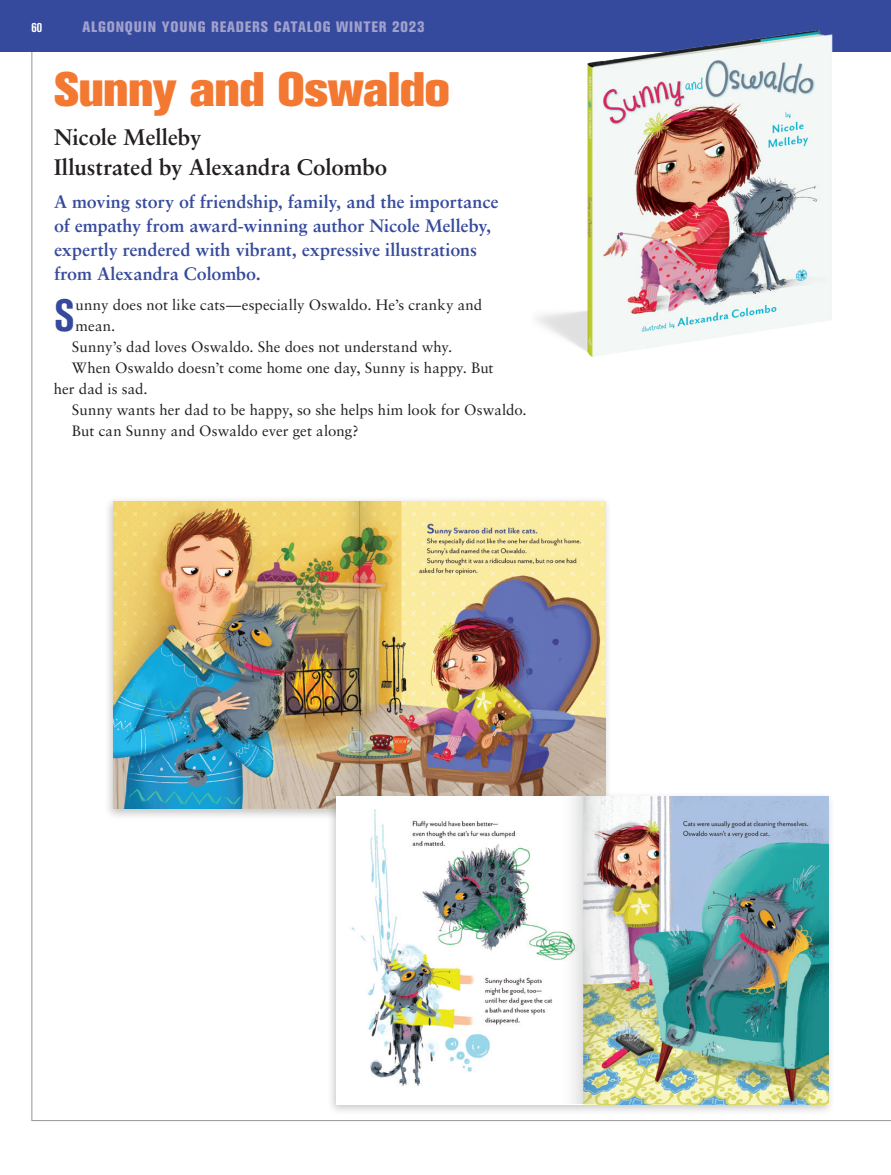
<style>
.page{position:relative;width:891px;height:1175px;background:#fff}
.page>*{position:absolute;margin:0;border:0;box-sizing:border-box;transform-origin:0 0}
.t1{font:800 48px "Akzidenz Grotesk BQ";letter-spacing:-.005em;color:#f37932}
.t2{font:44.7px "Akzidenz Grotesk BQ Bd Cnd SC850";color:#354a9c}
.t3{font:700 22.5px/30px "Sabon LT Std";letter-spacing:-.005em;color:#231f20}
.t4{font:700 18px/24px "Sabon LT Std";color:#354a9c}
.t5{font:15px "Sabon LT Std";letter-spacing:.005em;color:#231f20}
.t6{font:15px "Akzidenz Grotesk BQ X Bd Cnd Alt";letter-spacing:.055em;color:#a1a1ce}
.t7{font:700 condensed 13.5px "Akzidenz Grotesk BQ";color:#fff}
</style>
<div class="page">
<div style="left:0;top:0;width:891px;height:52px;background:#354a9c"></div>
<div style="left:103px;top:496px;width:509px;height:324px;background:#231f20;opacity:.25"></div>
<img style="left:113px;top:501px;width:493px;height:308px">
<img style="left:360px;top:501px;width:58px;height:290px">
<img style="left:311px;top:501px;width:49px;height:308px">
<div style="left:327px;top:791px;width:508px;height:324px;background:#231f20;opacity:.25"></div>
<img style="left:337px;top:796px;width:492px;height:308px">
<img style="left:583px;top:796px;width:59px;height:308px">
<svg style="left:534px;top:796px;width:49px;height:308px"></svg>
<img style="left:536px;top:30px;width:297px;height:327px">
<p class="t7" style="left:32px;top:19px;width:12px">60</p>
<p class="t6" style="left:82px;top:18px;width:344px">ALGONQUIN YOUNG READERS CATALOG WINTER 2023</p>
<h1 class="t1" style="left:54px;top:61px;width:398px">Sunny and Oswaldo</h1>
<h3 class="t3" style="left:54px;top:122px;width:335px">Nicole Melleby<br>Illustrated by Alexandra Colombo</h3>
<p class="t4" style="left:54px;top:189px;width:446px">A moving story of friendship, family, and the importance of empathy from award-winning author Nicole Melleby, expertly rendered with vibrant, expressive illustrations from Alexandra Colombo.</p>
<h2 class="t2" style="left:54px;top:290px;width:22px">S</h2>
<p class="t5" style="left:76px;top:296px;width:408px">unny does not like cats—especially Oswaldo. He’s cranky and</p>
<p class="t5" style="left:76px;top:317px;width:41px">mean.</p>
<p class="t5" style="left:72px;top:338px;width:382px">Sunny’s dad loves Oswaldo. She does not understand why.</p>
<p class="t5" style="left:72px;top:359px;width:423px">When Oswaldo doesn’t come home one day, Sunny is happy. But</p>
<p class="t5" style="left:54px;top:380px;width:95px">her dad is sad.</p>
<p class="t5" style="left:72px;top:401px;width:456px">Sunny wants her dad to be happy, so she helps him look for Oswaldo.</p>
<p class="t5" style="left:72px;top:422px;width:288px">But can Sunny and Oswaldo ever get along?</p>
</div>
